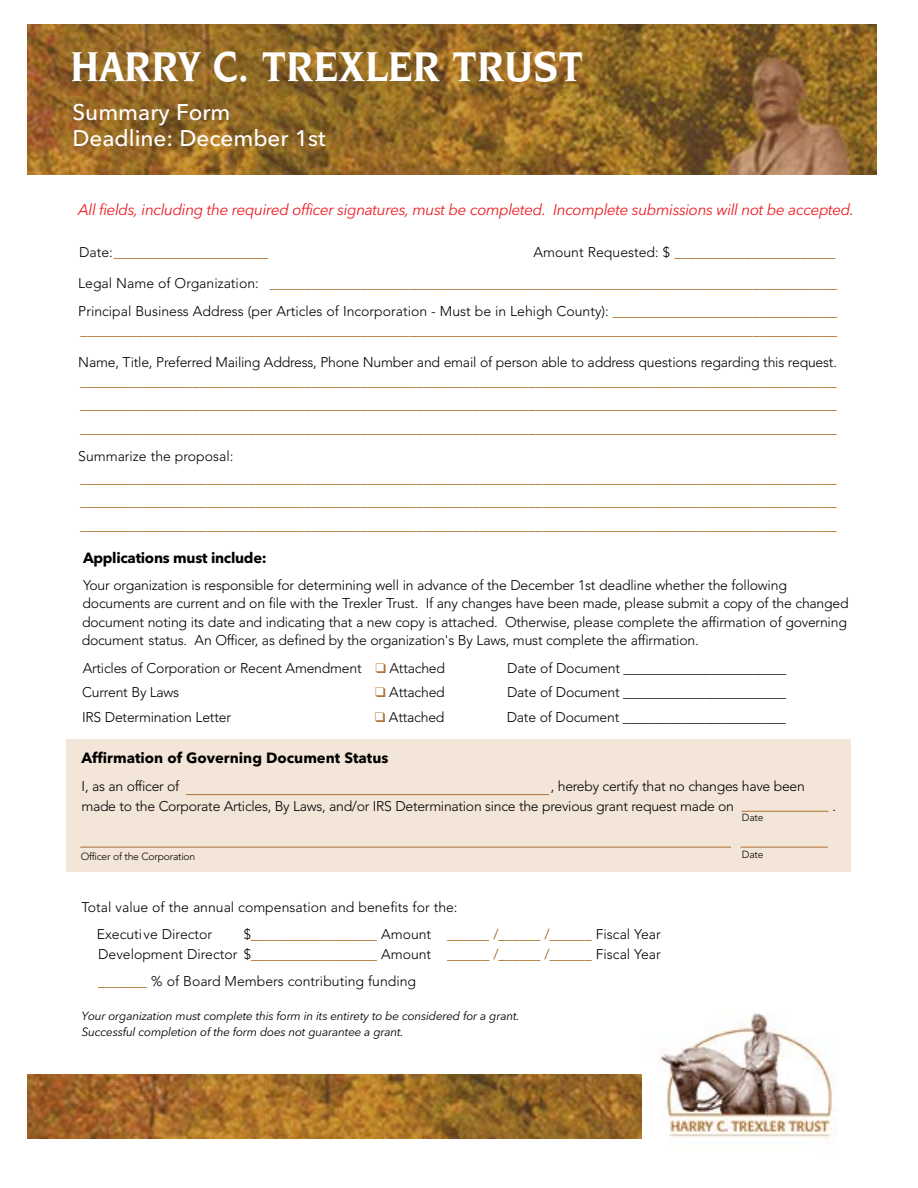
<style>
.page{position:relative;width:918px;height:1188px;background:#fff}
.page>*{position:absolute;margin:0;border:0;box-sizing:border-box;transform-origin:0 0}
.t1{font:700 45.15px "Novarese";color:#fff;scale:.9 1}
.t2{font:500 22.5px/26.5px "Avenir Next";color:#fff}
.t3{font:italic 15.45px "Avenir Next";letter-spacing:-.03em;color:#ed1d24}
.t4{font:700 14.7px "Avenir Next";color:#000}
.t5{font:700 14.7px "Avenir Next";letter-spacing:-.02em;color:#000}
.t6{font:300 13.95px/23.5px "Avenir";color:#9c5708;text-align:justify}
.t7{font:300 13.95px/18.5px "Avenir";letter-spacing:-.015em;color:#000}
.t8{font:italic 11.85px/16.2px "Avenir Next";letter-spacing:-.015em;color:#000}
.t9{font:300 10.35px "Avenir";letter-spacing:-.02em;color:#000}
.s1{color:#000}
.s2{color:#af7031}
.s3{color:#9c5708}
</style>
<div class="page">
<img style="left:27px;top:25px;width:850px;height:150px">
<img style="left:27px;top:1075px;width:614px;height:63px">
<img style="left:660px;top:1013px;width:176px;height:127px">
<div style="left:66px;top:739px;width:784px;height:133px;background:#f3e5d7"></div>
<hr style="left:186px;top:794px;width:363px;height:1px;background:#af7031">
<hr style="left:741px;top:811px;width:87px;height:1px;background:#af7031">
<hr style="left:80px;top:847px;width:651px;height:1px;background:#af7031">
<hr style="left:741px;top:847px;width:87px;height:1px;background:#af7031">
<h1 class="t1" style="left:70px;top:41px;width:572px">HARRY C. TREXLER TRUST</h1>
<h2 class="t2" style="left:72px;top:99px;width:255px">Summary Form<br>Deadline: December 1st</h2>
<p class="t3" style="left:78px;top:201px;width:777px">All fields, including the required officer signatures, must be completed. Incomplete submissions will not be accepted.</p>
<p class="t6" style="left:79px;top:241px;width:190px"><span class="s1">Date:</span>______________________</p>
<p class="t6" style="left:534px;top:241px;width:303px"><span class="s1">Amount Requested: $</span> _______________________</p>
<p class="t6" style="left:78px;top:269px;width:760px;line-height:28px"><span class="s1">Legal Name of Organization:</span> _________________________________________________________________________________<br><span class="s1">Principal Business Address (per Articles of Incorporation - Must be in Lehigh County):</span> ________________________________</p>
<p class="t6" style="left:80px;top:319px;width:758px">____________________________________________________________________________________________________________</p>
<p class="t7" style="left:78px;top:353px;width:760px">Name, Title, Preferred Mailing Address, Phone Number and email of person able to address questions regarding this request.</p>
<p class="t6" style="left:80px;top:369px;width:758px">____________________________________________________________________________________________________________ ____________________________________________________________________________________________________________ ____________________________________________________________________________________________________________</p>
<p class="t7" style="left:78px;top:447px;width:157px">Summarize the proposal:</p>
<p class="t6" style="left:80px;top:466px;width:758px">____________________________________________________________________________________________________________ ____________________________________________________________________________________________________________ ____________________________________________________________________________________________________________</p>
<p class="t5" style="left:83px;top:549px;width:185px">Applications must include:</p>
<p class="t7" style="left:82px;top:576px;width:769px">Your organization is responsible for determining well in advance of the December 1st deadline whether the following documents are current and on file with the Trexler Trust. If any changes have been made, please submit a copy of the changed document noting its date and indicating that a new copy is attached. Otherwise, please complete the affirmation of governing document status. An Officer, as defined by the organization's By Laws, must complete the affirmation.</p>
<p class="t7" style="left:83px;top:659px;width:364px">Articles of Corporation or Recent Amendment <span class="s2">❑</span> Attached</p>
<p class="t7" style="left:507px;top:659px;width:281px">Date of Document ________________________</p>
<p class="t7" style="left:82px;top:683px;width:98px">Current By Laws</p>
<p class="t7" style="left:375px;top:683px;width:71px"><span class="s2">❑</span> Attached</p>
<p class="t7" style="left:507px;top:683px;width:281px">Date of Document ________________________</p>
<p class="t7" style="left:82px;top:708px;width:151px">IRS Determination Letter</p>
<p class="t7" style="left:375px;top:708px;width:71px"><span class="s2">❑</span> Attached</p>
<p class="t7" style="left:507px;top:708px;width:281px">Date of Document ________________________</p>
<p class="t4" style="left:81px;top:748px;width:309px">Affirmation of Governing Document Status</p>
<p class="t7" style="left:81px;top:777px;width:100px">I, as an officer of</p>
<p class="t7" style="left:81px;top:776px;width:725px;line-height:20.7px;text-indent:469px">, hereby certify that no changes have been made to the Corporate Articles, By Laws, and/or IRS Determination since the previous grant request made on</p>
<p class="t9" style="left:742px;top:812px;width:23px">Date</p>
<p class="t9" style="left:81px;top:850px;width:116px">Officer of the Corporation</p>
<p class="t9" style="left:742px;top:848px;width:23px">Date</p>
<p class="t7" style="left:97px;top:893px;width:362px;line-height:27px;text-indent:-15px">Total value of the annual compensation and benefits for the:<br>Executive Director</p>
<p class="t6" style="left:98px;top:924px;width:564px;line-height:20.7px;text-align:right"><span class="s1">$</span>__________________ <span class="s1">Amount</span> ______ /______ /______ <span class="s1">Fiscal Year<br>Development Director $</span>__________________ <span class="s1">Amount</span> ______ /______ /______ <span class="s1">Fiscal Year</span></p>
<p class="t7" style="left:98px;top:972px;width:319px"><span class="s3">_______</span> % of Board Members contributing funding</p>
<p class="t8" style="left:82px;top:1008px;width:439px">Your organization must complete this form in its entirety to be considered for a grant.<br>Successful completion of the form does not guarantee a grant.</p>
<p class="t7" style="left:833px;top:797px;width:5px">.</p>
</div>
